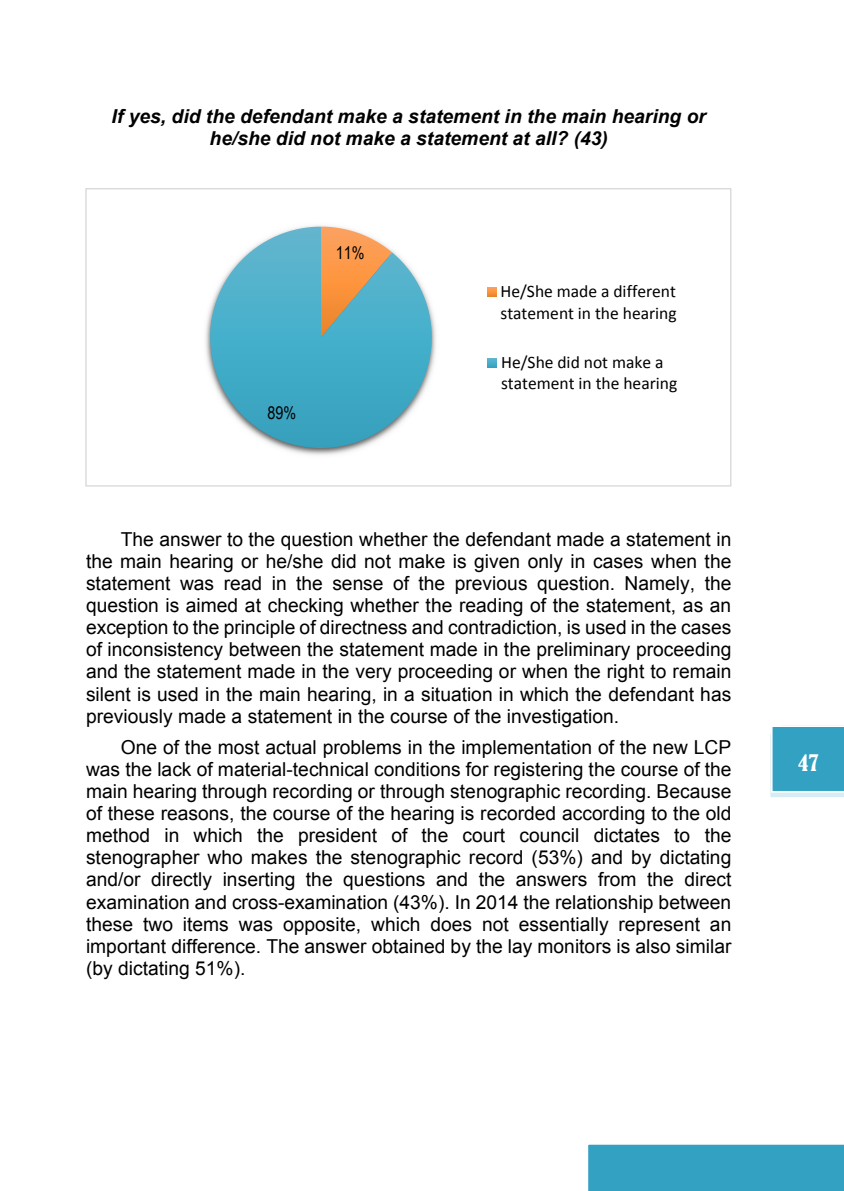
<style>
.page{position:relative;width:844px;height:1191px;background:#fff}
.page>*{position:absolute;margin:0;border:0;box-sizing:border-box;transform-origin:0 0}
.t1{font:condensed 21px "Bernard";color:#fff}
.t2{font:19.25px/22.1px "Arial";color:#000;text-align:justify}
.t3{font:italic 700 19.25px/22.1px "Arial";color:#000;text-align:center}
.t4{font:17.5px/21.3px "Calibri";color:#000}
.t5{font:17.5px/20.1px "Arial Narrow";color:#000}
</style>
<div class="page">
<div style="left:583px;top:1139px;width:260px;height:52px;background:#fff;opacity:.75"></div>
<svg style="left:770px;top:793px;width:73px;height:4px"></svg>
<div style="left:768px;top:722px;width:75px;height:71px;background:#fff;opacity:.75"></div>
<svg style="left:85px;top:188px;width:646px;height:298px"></svg>
<div style="left:500px;top:280px;width:203px;height:46px;background:#fff"></div>
<div style="left:501px;top:351px;width:207px;height:55px;background:#fff"></div>
<p class="t3" style="left:112px;top:106px;width:595px">If yes, did the defendant make a statement in the main hearing or he/she did not make a statement at all? (43)</p>
<p class="t5" style="left:335px;top:242px;width:30px">11%</p>
<p class="t5" style="left:267px;top:402px;width:30px">89%</p>
<p class="t4" style="left:500px;top:280px;width:178px">He/She made a different statement in the hearing</p>
<p class="t4" style="left:501px;top:350px;width:178px">He/She did not make a statement in the hearing</p>
<p class="t5" style="left:500px;top:281px;width:203px">На расправата даде поинаков исказ</p>
<p class="t5" style="left:500px;top:352px;width:198px">Не даде исказ на расправата</p>
<p class="t2" style="left:86px;top:527px;width:646px;text-indent:35px">The answer to the question whether the defendant made a statement in the main hearing or he/she did not make is given only in cases when the statement was read in the sense of the previous question. Namely, the question is aimed at checking whether the reading of the statement, as an exception to the principle of directness and contradiction, is used in the cases of inconsistency between the statement made in the preliminary proceeding and the statement made in the very proceeding or when the right to remain silent is used in the main hearing, in a situation in which the defendant has previously made a statement in the course of the investigation.</p>
<p class="t2" style="left:86px;top:735px;width:647px;text-indent:35px">One of the most actual problems in the implementation of the new LCP was the lack of material-technical conditions for registering the course of the main hearing through recording or through stenographic recording. Because of these reasons, the course of the hearing is recorded according to the old method in which the president of the court council dictates to the stenographer who makes the stenographic record (53%) and by dictating and/or directly inserting the questions and the answers from the direct examination and cross-examination (43%). In 2014 the relationship between these two items was opposite, which does not essentially represent an important difference. The answer obtained by the lay monitors is also similar (by dictating 51%).</p>
<p class="t1" style="left:798px;top:750px;width:22px">47</p>
</div>
